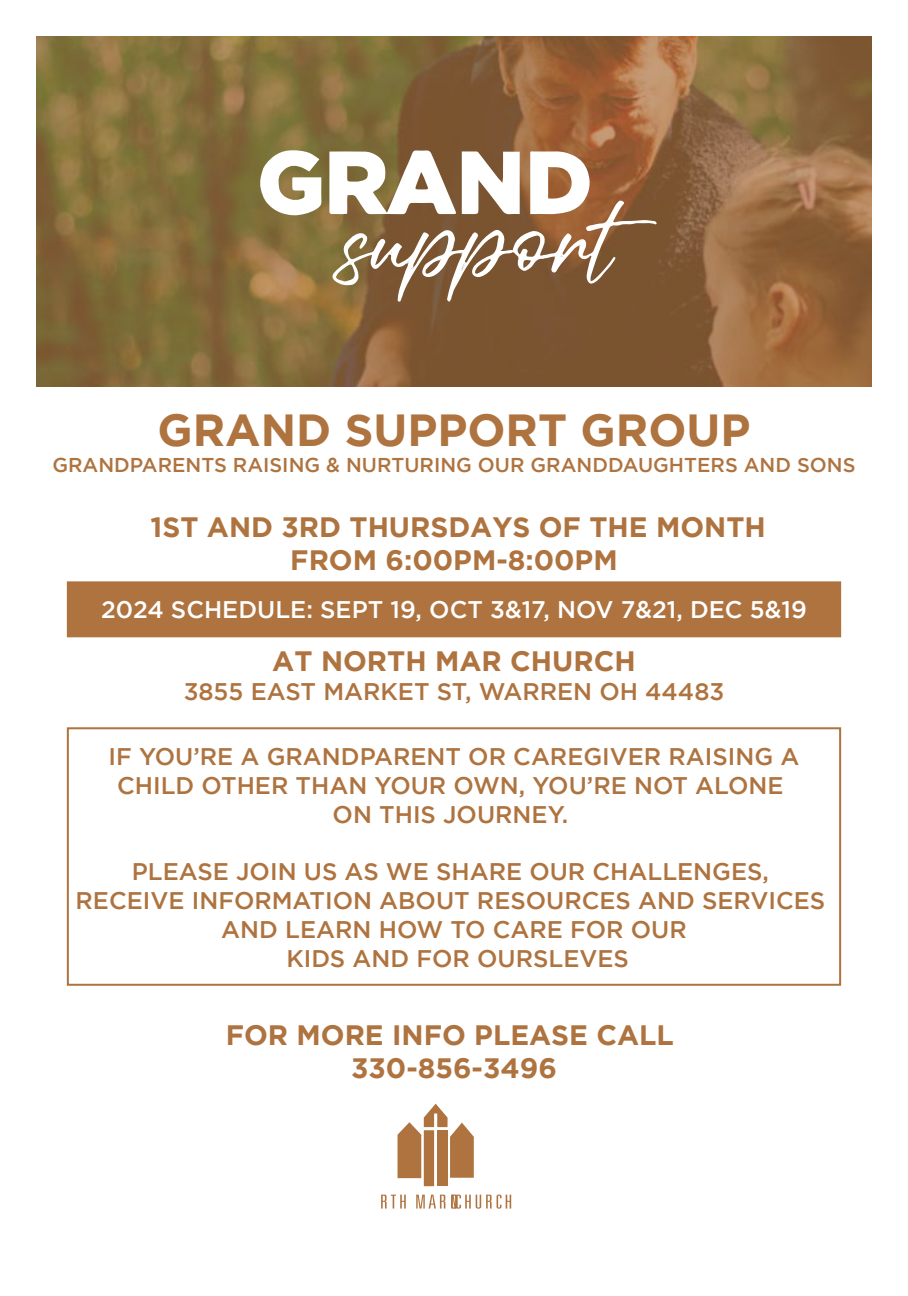
<style>
.page{position:relative;width:908px;height:1296px;background:#fff}
.page>*{position:absolute;margin:0;border:0;box-sizing:border-box;transform-origin:0 0}
.t1{font:700 44.8px "Gotham";color:#ae733f}
.t2{font:700 28px/33.6px "Gotham";color:#ae733f;text-align:center}
.t3{font:500 24px/28.8px "Gotham";color:#ae733f;text-align:center}
.t4{font:500 24px "Gotham";color:#fff}
.t5{font:500 20px "Gotham";color:#ae733f}
</style>
<div class="page">
<svg style="left:397px;top:1104px;width:76px;height:82px"></svg>
<svg style="left:381px;top:1195px;width:24px;height:14px"></svg>
<svg style="left:416px;top:1195px;width:29px;height:14px"></svg>
<svg style="left:36px;top:36px;width:835px;height:351px;background:#8a683b"></svg>
<svg style="left:259px;top:150px;width:62px;height:65px"></svg>
<svg style="left:329px;top:150px;width:327px;height:152px"></svg>
<svg style="left:451px;top:1195px;width:60px;height:14px"></svg>
<svg style="left:451px;top:1195px;width:5px;height:14px"></svg>
<div style="left:67px;top:727px;width:773px;height:259px;border:2px solid #ae733f"></div>
<div style="left:67px;top:581px;width:773px;height:56px;background:#ae733f;border:2px solid #ae733f"></div>
<h1 class="t1" style="left:157px;top:404px;width:594px">GRAND SUPPORT GROUP</h1>
<p class="t5" style="left:52px;top:453px;width:804px">GRANDPARENTS RAISING &amp; NURTURING OUR GRANDDAUGHTERS AND SONS</p>
<p class="t2" style="left:150px;top:509px;width:616px">1ST AND 3RD THURSDAYS OF THE MONTH<br>FROM 6:00PM-8:00PM</p>
<p class="t4" style="left:101px;top:596px;width:706px">2024 SCHEDULE: SEPT 19, OCT 3&amp;17, NOV 7&amp;21, DEC 5&amp;19</p>
<p class="t2" style="left:272px;top:644px;width:365px">AT NORTH MAR CHURCH</p>
<p class="t3" style="left:184px;top:677px;width:542px">3855 EAST MARKET ST, WARREN OH 44483</p>
<p class="t3" style="left:108px;top:742px;width:692px">IF YOU’RE A GRANDPARENT OR CAREGIVER RAISING A<br>CHILD OTHER THAN YOUR OWN, YOU’RE NOT ALONE<br>ON THIS JOURNEY.</p>
<p class="t3" style="left:76px;top:857px;width:751px">PLEASE JOIN US AS WE SHARE OUR CHALLENGES, RECEIVE INFORMATION ABOUT RESOURCES AND SERVICES AND LEARN HOW TO CARE FOR OUR<br>KIDS AND FOR OURSLEVES</p>
<p class="t2" style="left:225px;top:1017px;width:449px">FOR MORE INFO PLEASE CALL<br>330-856-3496</p>
</div>
